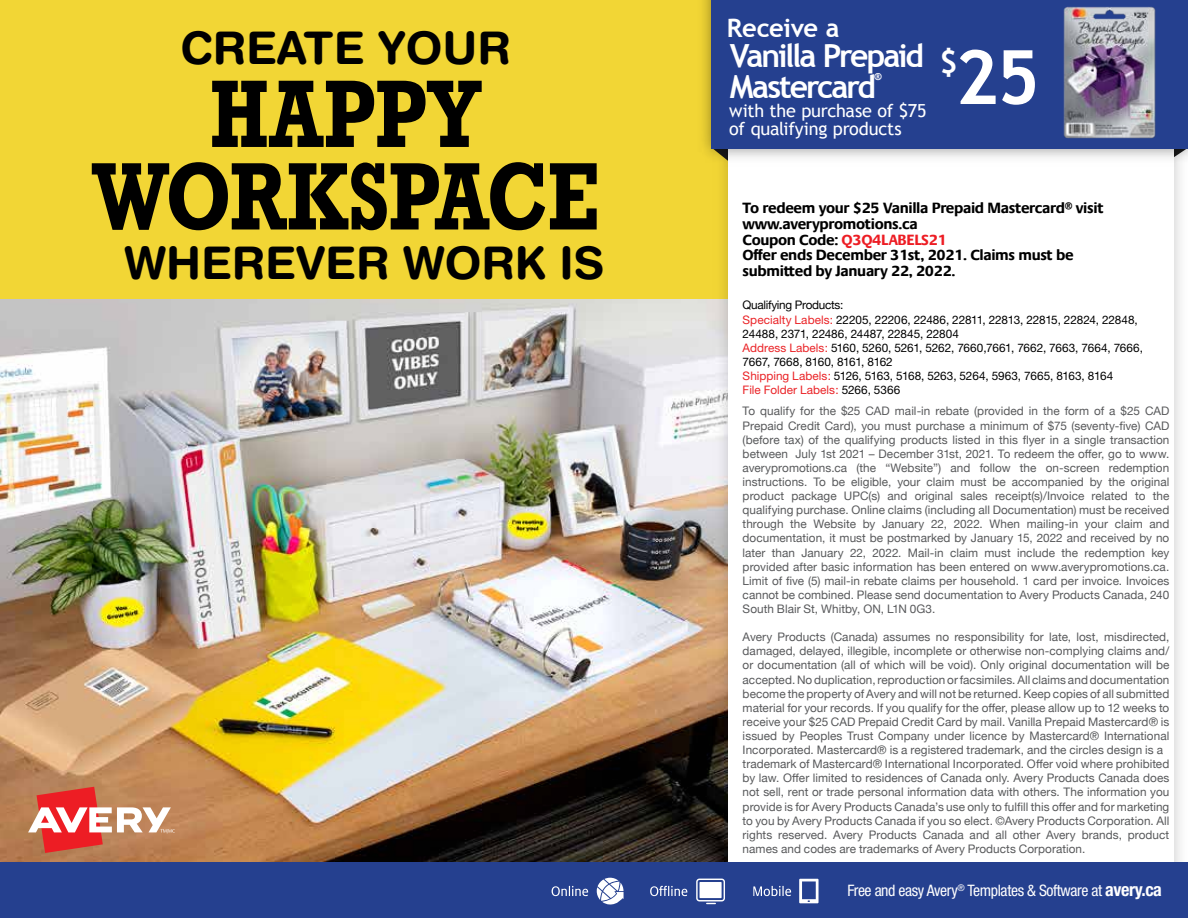
<style>
.page{position:relative;width:1188px;height:918px;background:#fff}
.page>*{position:absolute;margin:0;border:0;box-sizing:border-box;transform-origin:0 0}
.t1{font:700 90px/82.5px "Rockwell";letter-spacing:-.005em;color:#000;text-align:center;scale:.8 1}
.t2{font:700 74.85px "Trebuchet MS";color:#fff}
.t3{font:700 45px "Helvetica Rounded";color:#000}
.t4{font:700 31.8px/31.5px "Trebuchet MS";letter-spacing:-.065em;color:#fff}
.t5{font:700 31.05px "Trebuchet MS";color:#fff}
.t6{font:700 25.5px "Trebuchet MS";letter-spacing:-.015em;color:#fff}
.t7{font:18px/18px "Trebuchet MS";letter-spacing:-.01em;color:#fff}
.t8{font:condensed 15.9px "Helvetica Neue";letter-spacing:-.025em;color:#fefefe}
.t9{font:700 15px/15.8px "Praxis Com";letter-spacing:-.025em;color:#000}
.t10{font:11.7px/14.1px "Helvetica Neue";letter-spacing:.005em;color:#58595b;text-align:justify}
.t11{font:11.7px/14.1px "Helvetica Neue";color:#000}
.t12{font:700 10.5px "Trebuchet MS";color:#fff}
.s1{color:#ed1d24}
.s2{font-style:inherit}
.s3{color:#ea2327}
.s4{font-weight:700;font-size:18.15px}
</style>
<div class="page">
<img style="left:0;top:298px;width:709px;height:565px">
<div style="left:0;top:0;width:767px;height:298px;background:#f2d635"></div>
<img style="left:709px;top:169px;width:479px;height:694px">
<div style="left:729px;top:136px;width:445px;height:782px;background:#fff"></div>
<img style="left:703px;top:0;width:485px;height:169px">
<div style="left:712px;top:0;width:476px;height:148px;background:#25408f"></div>
<div style="left:0;top:863px;width:1188px;height:55px;background:#25408f"></div>
<svg style="left:696px;top:878px;width:29px;height:26px"></svg>
<div style="left:700px;top:882px;width:22px;height:16px;background:#fff"></div>
<svg style="left:799px;top:879px;width:20px;height:24px"></svg>
<svg style="left:597px;top:878px;width:27px;height:26px"></svg>
<svg style="left:552px;top:886px;width:36px;height:10px"></svg>
<svg style="left:650px;top:886px;width:37px;height:10px"></svg>
<svg style="left:753px;top:886px;width:38px;height:10px"></svg>
<img style="left:1063px;top:6px;width:93px;height:133px">
<svg style="left:28px;top:787px;width:147px;height:66px"></svg>
<h3 class="t3" style="left:180px;top:21px;width:332px">CREATE YOUR</h3>
<h1 class="t1" style="left:92px;top:72px;width:636px">HAPPY<br>WORKSPACE</h1>
<h3 class="t3" style="left:124px;top:236px;width:482px">WHEREVER WORK IS</h3>
<h3 class="t6" style="left:727px;top:12px;width:114px">Receive a</h3>
<h3 class="t4" style="left:730px;top:39px;width:196px">Vanilla Prepaid<br>Mastercard</h3>
<p class="t12" style="left:874px;top:70px;width:9px">®</p>
<h3 class="t7" style="left:729px;top:102px;width:199px">with the purchase of $75 of qualifying products</h3>
<h3 class="t5" style="left:940px;top:43px;width:20px">$</h3>
<h2 class="t2" style="left:955px;top:31px;width:87px">25</h2>
<p class="t9" style="left:743px;top:200px;width:363px">To redeem your $25 Vanilla Prepaid Mastercard<sup>®</sup> visit www.averypromotions.ca<br>Coupon Code: <span class="s1">Q3Q4LABELS21<br></span>Offer ends December 31st, 2021. Claims must be submitted by January 22, 2022.</p>
<p class="t11" style="left:743px;top:298px;width:402px"><span class="s2">Qualifying Products:<br></span><span class="s3">Specialty Labels:</span> 22205, 22206, 22486, 22811, 22813, 22815, 22824, 22848, 24488, 2371, 22486, 24487, 22845, 22804<br><span class="s3">Address Labels:</span> 5160, 5260, 5261, 5262, 7660,7661, 7662, 7663, 7664, 7666, 7667, 7668, 8160, 8161, 8162<br><span class="s3">Shipping Labels:</span> 5126, 5163, 5168, 5263, 5264, 5963, 7665, 8163, 8164<br><span class="s3">File Folder Labels:</span> 5266, 5366</p>
<p class="t10" style="left:743px;top:405px;width:428px">To qualify for the $25 CAD mail-in rebate (provided in the form of a $25 CAD Prepaid Credit Card), you must purchase a minimum of $75 (seventy-five) CAD (before tax) of the qualifying products listed in this flyer in a single transaction between July 1st 2021 – December 31st, 2021. To redeem the offer, go to www. averypromotions.ca (the “Website”) and follow the on-screen redemption instructions. To be eligible, your claim must be accompanied by the original product package UPC(s) and original sales receipt(s)/Invoice related to the qualifying purchase. Online claims (including all Documentation) must be received through the Website by January 22, 2022. When mailing-in your claim and documentation, it must be postmarked by January 15, 2022 and received by no later than January 22, 2022. Mail-in claim must include the redemption key provided after basic information has been entered on www.averypromotions.ca.<br>Limit of five (5) mail-in rebate claims per household. 1 card per invoice. Invoices cannot be combined. Please send documentation to Avery Products Canada, 240<br>South Blair St, Whitby, ON, L1N 0G3.</p>
<p class="t10" style="left:743px;top:631px;width:428px;text-align:left">Avery Products (Canada) assumes no responsibility for late, lost, misdirected, damaged, delayed, illegible, incomplete or otherwise non-complying claims and/ or documentation (all of which will be void). Only original documentation will be accepted. No duplication, reproduction or facsimiles. All claims and documentation become the property of Avery and will not be returned. Keep copies of all submitted material for your records. If you qualify for the offer, please allow up to 12 weeks to receive your $25 CAD Prepaid Credit Card by mail. Vanilla Prepaid Mastercard® is issued by Peoples Trust Company under licence by Mastercard® International Incorporated. Mastercard® is a registered trademark, and the circles design is a trademark of Mastercard® International Incorporated. Offer void where prohibited by law. Offer limited to residences of Canada only. Avery Products Canada does not sell, rent or trade personal information data with others. The information you provide is for Avery Products Canada’s use only to fulfill this offer and for marketing to you by Avery Products Canada if you so elect. ©Avery Products Corporation. All rights reserved. Avery Products Canada and all other Avery brands, product names and codes are trademarks of Avery Products Corporation.</p>
<h3 class="t8" style="left:847px;top:882px;width:316px">Free and easy Avery<sup>®</sup> Templates &amp; Software at <span class="s4">avery.ca</span></h3>
</div>
